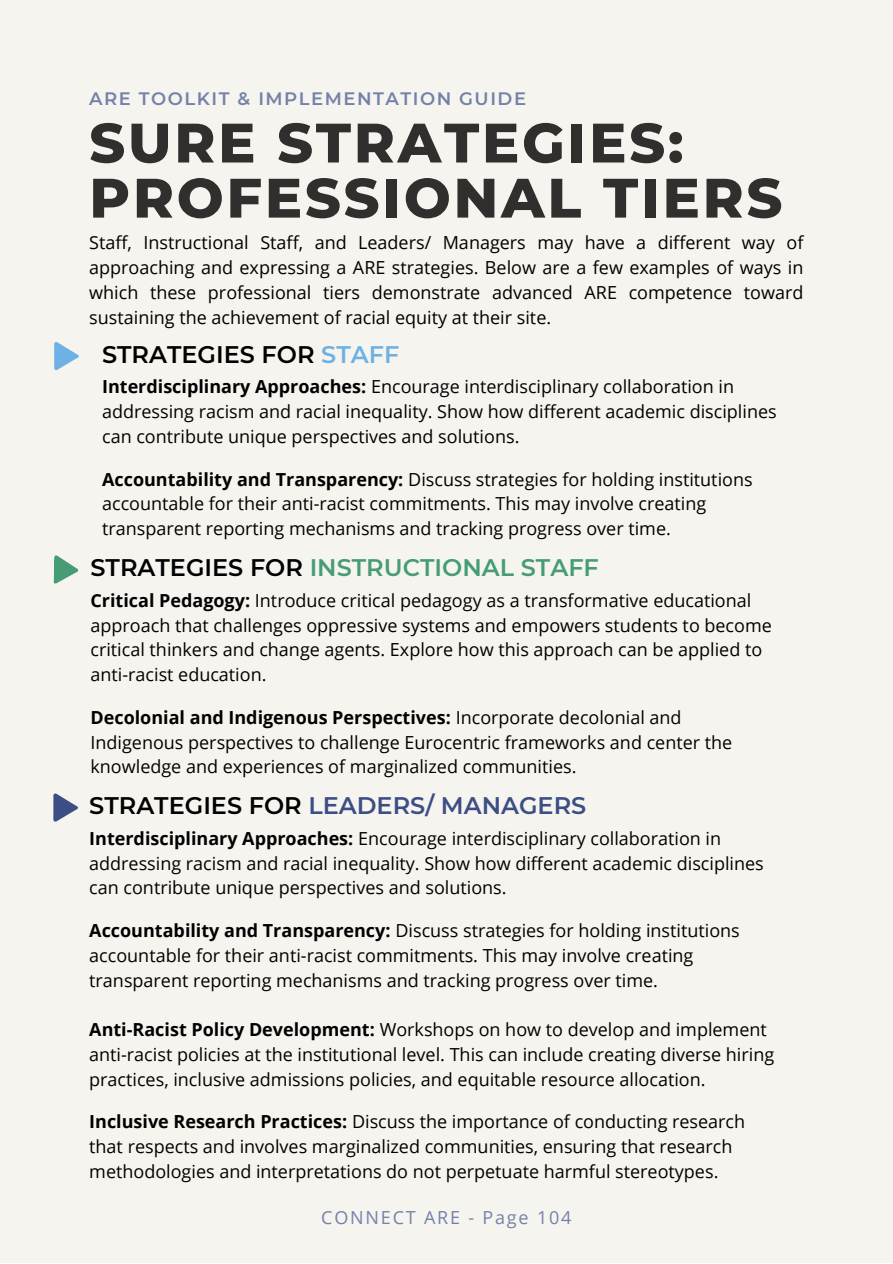
<style>
.page{position:relative;width:893px;height:1264px;background:#fff}
.page>*{position:absolute;margin:0;border:0;box-sizing:border-box;transform-origin:0 0}
.t1{font:800 55.5px/55.1px "Montserrat";letter-spacing:.05em;color:#010101}
.t2{font:600 24px "Montserrat";color:#469c75}
.t3{font:600 24px "Montserrat";color:#3d4e85}
.t4{font:600 24px "Montserrat";color:#010101}
.t5{font:18px/24.8px "Open Sans";color:#010101}
.t6{font:18px/24.8px "Open Sans";color:#000;text-align:justify}
.t7{font:600 18px "Montserrat";letter-spacing:.085em;color:#7481a9}
.t8{font:18px "Open Sans";letter-spacing:.1em;color:#7481a9}
.s1{color:#6eb1e4}
.s2{font-weight:700}
.s3{color:#010101}
</style>
<div class="page">
<div style="left:0;top:0;width:892px;height:1262px;background:#f6f4ef"></div>
<svg style="left:54px;top:342px;width:25px;height:28px"></svg>
<svg style="left:53px;top:793px;width:25px;height:29px"></svg>
<svg style="left:53px;top:555px;width:26px;height:29px"></svg>
<p class="t7" style="left:89px;top:87px;width:438px">ARE TOOLKIT &amp; IMPLEMENTATION GUIDE</p>
<h1 class="t1" style="left:89px;top:115px;width:694px">SURE STRATEGIES:<br>PROFESSIONAL TIERS</h1>
<p class="t6" style="left:89px;top:230px;width:715px">Staff, Instructional Staff, and Leaders/ Managers may have a different way of approaching and expressing a ARE strategies. Below are a few examples of ways in which these professional tiers demonstrate advanced ARE competence toward sustaining the achievement of racial equity at their site.</p>
<p class="t4" style="left:102px;top:339px;width:299px">STRATEGIES FOR <span class="s1">STAFF</span></p>
<p class="t5" style="left:102px;top:374px;width:676px"><span class="s2">Interdisciplinary Approaches:</span> Encourage interdisciplinary collaboration in addressing racism and racial inequality. Show how different academic disciplines can contribute unique perspectives and solutions.</p>
<p class="t5" style="left:102px;top:466px;width:652px"><span class="s2">Accountability and Transparency:</span> Discuss strategies for holding institutions accountable for their anti-racist commitments. This may involve creating transparent reporting mechanisms and tracking progress over time.</p>
<p class="t2" style="left:90px;top:553px;width:510px"><span class="s3">STRATEGIES FOR</span> INSTRUCTIONAL STAFF</p>
<p class="t5" style="left:90px;top:587px;width:682px"><span class="s2">Critical Pedagogy:</span> Introduce critical pedagogy as a transformative educational approach that challenges oppressive systems and empowers students to become critical thinkers and change agents. Explore how this approach can be applied to anti-racist education.</p>
<p class="t5" style="left:90px;top:704px;width:643px"><span class="s2">Decolonial and Indigenous Perspectives:</span> Incorporate decolonial and<br>Indigenous perspectives to challenge Eurocentric frameworks and center the knowledge and experiences of marginalized communities.</p>
<p class="t3" style="left:89px;top:791px;width:498px"><span class="s3">STRATEGIES FOR</span> LEADERS/ MANAGERS</p>
<p class="t5" style="left:89px;top:825px;width:676px"><span class="s2">Interdisciplinary Approaches:</span> Encourage interdisciplinary collaboration in addressing racism and racial inequality. Show how different academic disciplines can contribute unique perspectives and solutions.</p>
<p class="t5" style="left:89px;top:917px;width:652px"><span class="s2">Accountability and Transparency:</span> Discuss strategies for holding institutions accountable for their anti-racist commitments. This may involve creating transparent reporting mechanisms and tracking progress over time.</p>
<p class="t5" style="left:89px;top:1016px;width:686px"><span class="s2">Anti-Racist Policy Development:</span> Workshops on how to develop and implement anti-racist policies at the institutional level. This can include creating diverse hiring practices, inclusive admissions policies, and equitable resource allocation.</p>
<p class="t5" style="left:89px;top:1108px;width:657px"><span class="s2">Inclusive Research Practices:</span> Discuss the importance of conducting research that respects and involves marginalized communities, ensuring that research methodologies and interpretations do not perpetuate harmful stereotypes.</p>
<p class="t8" style="left:321px;top:1204px;width:252px">CONNECT ARE - Page 104</p>
</div>
